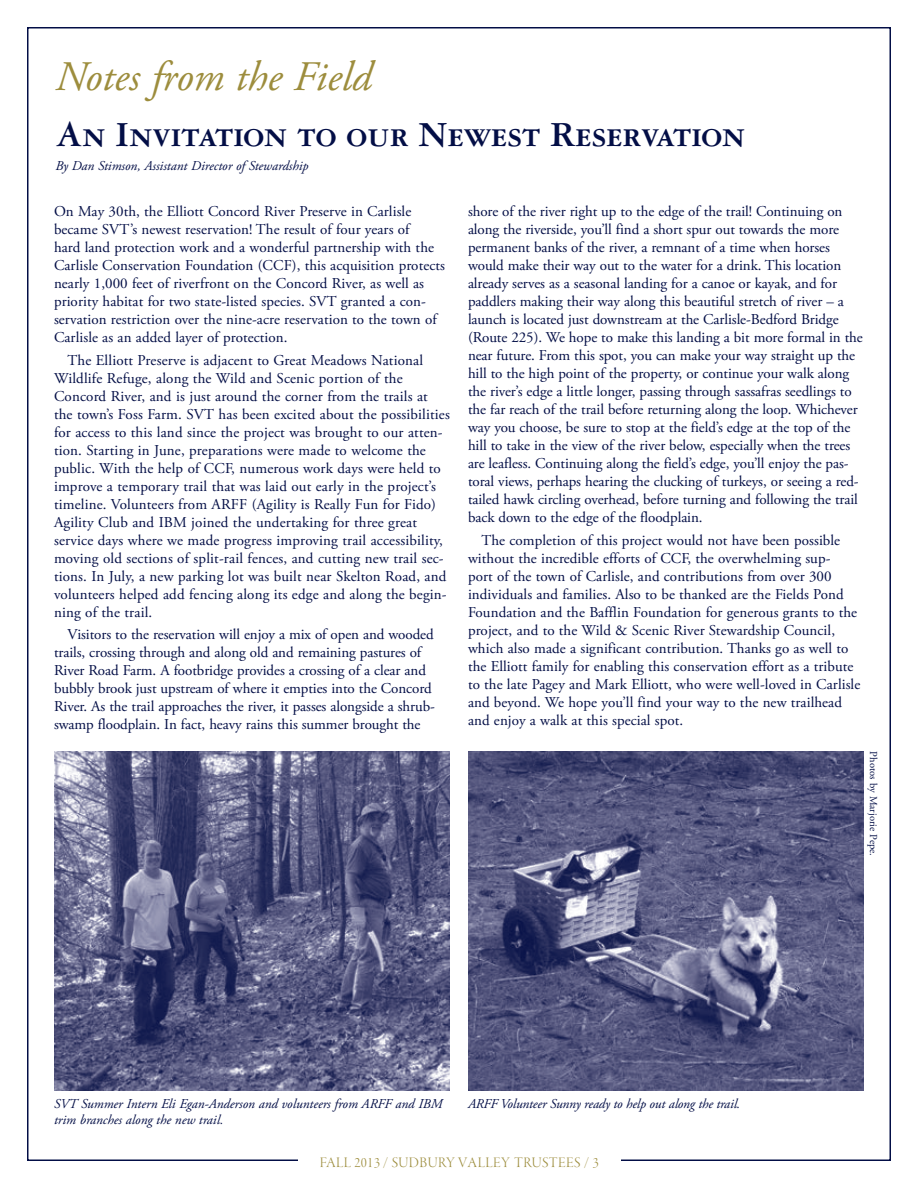
<style>
.page{position:relative;width:918px;height:1188px;background:#fff}
.page>*{position:absolute;margin:0;border:0;box-sizing:border-box;transform-origin:0 0}
.t1{font:italic 42px "Adobe Garamond Pro";color:#9d8d3d}
.t2{font:700 37.5px "Garamond 3 LT Std";letter-spacing:-.005em;color:#030e46}
.t3{font:15px/18px "Adobe Garamond Pro";letter-spacing:.005em;color:#030e46}
.t4{font:15px "Garamond Premr Pro Lt Disp";letter-spacing:.025em;color:#9d8d3d}
.t5{font:italic 13.5px "Adobe Garamond Pro";color:#030e46}
.t6{font:10.5px "Adobe Garamond Pro";letter-spacing:.005em;color:#030e46}
</style>
<div class="page">
<img style="left:468px;top:751px;width:396px;height:339px">
<img style="left:54px;top:751px;width:396px;height:339px">
<h1 class="t1" style="left:56px;top:52px;width:318px">Notes from the Field</h1>
<h2 class="t2" style="left:56px;top:114px;width:691px">An Invitation to our Newest Reservation</h2>
<p class="t5" style="left:56px;top:158px;width:255px">By Dan Stimson, Assistant Director of Stewardship</p>
<p class="t3" style="left:54px;top:203px;width:392px">On May 30th, the Elliott Concord River Preserve in Carlisle became SVT’s newest reservation! The result of four years of<br>hard land protection work and a wonderful partnership with the Carlisle Conservation Foundation (CCF), this acquisition protects nearly 1,000 feet of riverfront on the Concord River, as well as priority habitat for two state-listed species. SVT granted a con&shy;servation restriction over the nine-acre reservation to the town of Carlisle as an added layer of protection.</p>
<p class="t3" style="left:54px;top:351px;width:397px;text-indent:14px">The Elliott Preserve is adjacent to Great Meadows National Wildlife Refuge, along the Wild and Scenic portion of the Concord River, and is just around the corner from the trails at the town’s Foss Farm. SVT has been excited about the possibilities for access to this land since the project was brought to our atten&shy;tion. Starting in June, preparations were made to welcome the public. With the help of CCF, numerous work days were held to improve a temporary trail that was laid out early in the project’s timeline. Volunteers from ARFF (Agility is Really Fun for Fido)<br>Agility Club and IBM joined the undertaking for three great service days where we made progress improving trail accessibility, moving old sections of split-rail fences, and cutting new trail sec&shy;tions. In July, a new parking lot was built near Skelton Road, and volunteers helped add fencing along its edge and along the begin&shy;ning of the trail.</p>
<p class="t3" style="left:54px;top:626px;width:383px;text-indent:14px">Visitors to the reservation will enjoy a mix of open and wooded trails, crossing through and along old and remaining pastures of River Road Farm. A footbridge provides a crossing of a clear and bubbly brook just upstream of where it empties into the Concord River. As the trail approaches the river, it passes alongside a shrub&shy;swamp floodplain. In fact, heavy rains this summer brought the</p>
<p class="t3" style="left:468px;top:203px;width:396px">shore of the river right up to the edge of the trail! Continuing on along the riverside, you’ll find a short spur out towards the more permanent banks of the river, a remnant of a time when horses would make their way out to the water for a drink. This location already serves as a seasonal landing for a canoe or kayak, and for paddlers making their way along this beautiful stretch of river – a launch is located just downstream at the Carlisle-Bedford Bridge (Route 225). We hope to make this landing a bit more formal in the near future. From this spot, you can make your way straight up the hill to the high point of the property, or continue your walk along the river’s edge a little longer, passing through sassafras seedlings to the far reach of the trail before returning along the loop. Whichever way you choose, be sure to stop at the field’s edge at the top of the hill to take in the view of the river below, especially when the trees are leafless. Continuing along the field’s edge, you’ll enjoy the pas&shy;toral views, perhaps hearing the clucking of turkeys, or seeing a red&shy;tailed hawk circling overhead, before turning and following the trail back down to the edge of the floodplain.</p>
<p class="t3" style="left:468px;top:531px;width:394px;text-indent:14px">The completion of this project would not have been possible without the incredible efforts of CCF, the overwhelming sup-<br>port of the town of Carlisle, and contributions from over 300 individuals and families. Also to be thanked are the Fields Pond Foundation and the Bafflin Foundation for generous grants to the project, and to the Wild &amp; Scenic River Stewardship Council, which also made a significant contribution. Thanks go as well to the Elliott family for enabling this conservation effort as a tribute to the late Pagey and Mark Elliott, who were well-loved in Carlisle and beyond. We hope you’ll find your way to the new trailhead and enjoy a walk at this special spot.</p>
<p class="t6" style="left:880px;top:751px;width:106px;rotate:90deg">Photos by Marjorie Pepe.</p>
<p class="t5" style="left:54px;top:1096px;width:390px">SVT Summer Intern Eli Egan-Anderson and volunteers from ARFF and IBM</p>
<p class="t5" style="left:468px;top:1096px;width:274px">ARFF Volunteer Sunny ready to help out along the trail.</p>
<p class="t5" style="left:54px;top:1112px;width:171px">trim branches along the new trail.</p>
<p class="t4" style="left:320px;top:1154px;width:280px">FALL 2013 / SUDBURY VALLEY TRUSTEES / 3</p>
</div>
